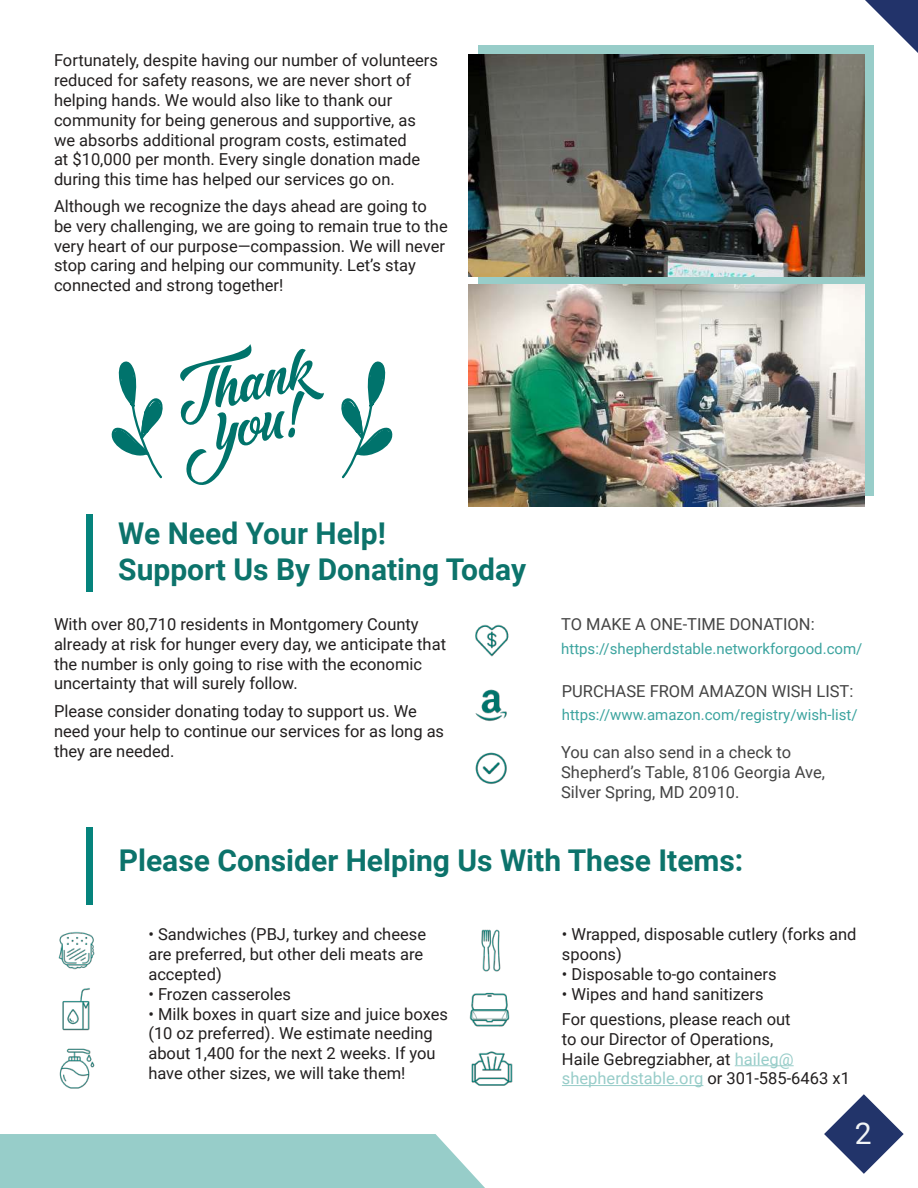
<style>
.page{position:relative;width:918px;height:1188px;background:#fff}
.page>*{position:absolute;margin:0;border:0;box-sizing:border-box;transform-origin:0 0}
.t1{font:700 30px/36px "Roboto";color:#0c736b}
.t2{font:30px "Roboto";color:#f1f4f6}
.t3{font:16.5px/19.8px "Roboto";color:#221f1f}
.t4{font:16.5px/19.8px "Roboto";color:#444}
.t5{font:15px "Roboto";color:#3ca49f}
.s1{color:#98cdc9}
</style>
<div class="page">
<div style="left:478px;top:45px;width:396px;height:451px;background:#98cdc9"></div>
<svg style="left:865px;top:0;width:53px;height:53px"></svg>
<div style="left:86px;top:514px;width:6px;height:78px;background:#05837c"></div>
<img style="left:475px;top:624px;width:34px;height:33px">
<img style="left:475px;top:689px;width:32px;height:32px">
<img style="left:475px;top:752px;width:32px;height:32px">
<div style="left:86px;top:827px;width:7px;height:78px;background:#05837c"></div>
<img style="left:58px;top:932px;width:37px;height:38px">
<img style="left:62px;top:988px;width:28px;height:43px">
<img style="left:481px;top:929px;width:20px;height:43px">
<img style="left:469px;top:992px;width:41px;height:35px">
<img style="left:59px;top:1048px;width:36px;height:41px">
<img style="left:471px;top:1051px;width:42px;height:35px">
<hr style="left:735px;top:1065px;width:59px;height:1px;background:#98cdc9">
<hr style="left:562px;top:1085px;width:141px;height:1px;background:#98cdc9">
<img style="left:469px;top:284px;width:395px;height:223px">
<div style="left:0;top:1134px;width:485px;height:54px;background:#97cdc9"></div>
<img style="left:469px;top:54px;width:396px;height:222px">
<svg style="left:824px;top:1094px;width:80px;height:80px"></svg>
<svg style="left:180px;top:344px;width:144px;height:141px"></svg>
<svg style="left:111px;top:361px;width:52px;height:118px"></svg>
<svg style="left:341px;top:361px;width:52px;height:118px"></svg>
<p class="t3" style="left:54px;top:52px;width:385px">Fortunately, despite having our number of volunteers reduced for safety reasons, we are never short of helping hands. We would also like to thank our community for being generous and supportive, as we absorbs additional program costs, estimated<br>at $10,000 per month. Every single donation made during this time has helped our services go on.</p>
<p class="t3" style="left:54px;top:197px;width:395px">Although we recognize the days ahead are going to be very challenging, we are going to remain true to the very heart of our purpose—compassion. We will never stop caring and helping our community. Let’s stay connected and strong together!</p>
<h1 class="t1" style="left:118px;top:518px;width:409px">We Need Your Help!<br>Support Us By Donating Today</h1>
<p class="t3" style="left:54px;top:615px;width:394px">With over 80,710 residents in Montgomery County already at risk for hunger every day, we anticipate that the number is only going to rise with the economic uncertainty that will surely follow.</p>
<p class="t4" style="left:561px;top:615px;width:255px">TO MAKE A ONE-TIME DONATION:</p>
<p class="t5" style="left:561px;top:642px;width:303px">https://shepherdstable.networkforgood.com/</p>
<p class="t4" style="left:562px;top:682px;width:293px">PURCHASE FROM AMAZON WISH LIST:</p>
<p class="t5" style="left:562px;top:708px;width:297px">https://www.amazon.com/registry/wish-list/</p>
<p class="t4" style="left:561px;top:743px;width:265px">You can also send in a check to<br>Shepherd’s Table, 8106 Georgia Ave,<br>Silver Spring, MD 20910.</p>
<p class="t3" style="left:54px;top:702px;width:392px">Please consider donating today to support us. We need your help to continue our services for as long as they are needed.</p>
<h1 class="t1" style="left:119px;top:844px;width:626px">Please Consider Helping Us With These Items:</h1>
<p class="t3" style="left:148px;top:926px;width:279px">• Sandwiches (PBJ, turkey and cheese are preferred, but other deli meats are accepted)</p>
<p class="t3" style="left:148px;top:985px;width:144px">• Frozen casseroles</p>
<p class="t3" style="left:148px;top:1005px;width:301px">• Milk boxes in quart size and juice boxes (10 oz preferred). We estimate needing about 1,400 for the next 2 weeks. If you have other sizes, we will take them!</p>
<p class="t3" style="left:562px;top:926px;width:296px">• Wrapped, disposable cutlery (forks and spoons)</p>
<p class="t3" style="left:562px;top:965px;width:216px">• Disposable to-go containers</p>
<p class="t3" style="left:562px;top:982px;width:230px;line-height:25px">• Wipes and hand sanitizers<br>For questions, please reach out</p>
<p class="t3" style="left:562px;top:1030px;width:290px">to our Director of Operations,<br>Haile Gebregziabher, at <span class="s1">haileg@ shepherdstable.org</span> or 301-585-6463 x1</p>
<h1 class="t2" style="left:855px;top:1119px;width:18px">2</h1>
</div>
